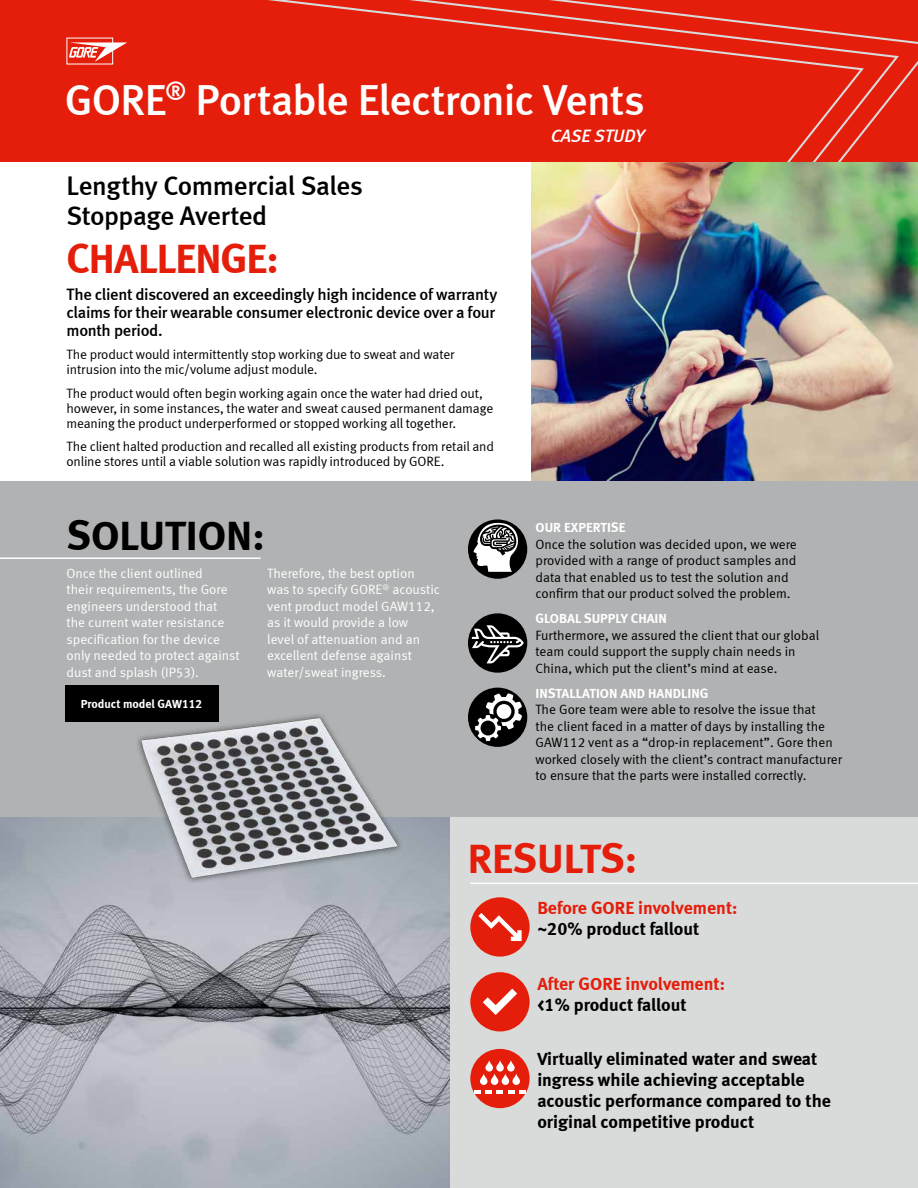
<style>
.page{position:relative;width:918px;height:1188px;background:#fff}
.page>*{position:absolute;margin:0;border:0;box-sizing:border-box;transform-origin:0 0}
.t1{font:43.5px "Meta Medium LF";letter-spacing:-.02em;color:#fff}
.t2{font:42px "Meta Bold LF";letter-spacing:-.02em;color:#e41e0a}
.t3{font:42px "Meta Bold LF";color:#000}
.t4{font:27px/30px "Meta Medium LF";letter-spacing:-.02em;color:#000}
.t5{font:18px/21px "Meta Bold LF";color:#000}
.t6{font:18px "Meta Bold LF";color:#e41e0a}
.t7{font:italic 18px "Meta Medium LF";color:#fff}
.t8{font:16.5px/18px "Meta Medium LF";letter-spacing:-.02em;color:#000}
.t9{font:13.5px/16.5px "Meta Normal LF";letter-spacing:-.005em;color:#000}
.t10{font:13.5px/16.5px "Meta Normal LF";color:#fff}
.t11{font:13.5px "Meta Bold LF";color:#fff}
.t12{font:12px "Meta Bold LF";color:#fff}
</style>
<div class="page">
<img style="left:531px;top:162px;width:387px;height:319px">
<div style="left:450px;top:816px;width:468px;height:372px;background:#d9dada"></div>
<img style="left:0;top:817px;width:450px;height:371px">
<div style="left:0;top:481px;width:918px;height:336px;background:#b1b2b3"></div>
<img style="left:131px;top:712px;width:274px;height:171px">
<div style="left:65px;top:686px;width:153px;height:36px;background:#000"></div>
<hr style="left:0;top:557px;width:261px;height:2px;background:#fff">
<div style="left:468px;top:613px;width:59px;height:60px;background:#000;border-radius:50%"></div>
<svg style="left:472px;top:625px;width:52px;height:38px"></svg>
<div style="left:468px;top:688px;width:59px;height:59px;background:#000;border-radius:50%"></div>
<svg style="left:475px;top:693px;width:47px;height:48px"></svg>
<div style="left:468px;top:519px;width:59px;height:60px;background:#000;border-radius:50%"></div>
<svg style="left:474px;top:522px;width:45px;height:50px"></svg>
<div style="left:470px;top:1049px;width:60px;height:59px;background:#e41e0a;border-radius:50%"></div>
<svg style="left:475px;top:1090px;width:50px;height:3px"></svg>
<svg style="left:485px;top:1060px;width:8px;height:12px"></svg>
<svg style="left:496px;top:1060px;width:8px;height:12px"></svg>
<svg style="left:507px;top:1060px;width:8px;height:12px"></svg>
<svg style="left:480px;top:1074px;width:7px;height:11px"></svg>
<svg style="left:491px;top:1074px;width:7px;height:11px"></svg>
<svg style="left:502px;top:1074px;width:7px;height:11px"></svg>
<svg style="left:512px;top:1074px;width:8px;height:11px"></svg>
<div style="left:470px;top:972px;width:60px;height:59px;background:#e41e0a;border-radius:50%"></div>
<svg style="left:483px;top:989px;width:34px;height:26px"></svg>
<div style="left:470px;top:897px;width:60px;height:60px;background:#e41e0a;border-radius:50%"></div>
<svg style="left:478px;top:913px;width:44px;height:28px"></svg>
<hr style="left:470px;top:883px;width:448px;height:1px;background:#fff">
<div style="left:0;top:0;width:918px;height:162px;background:#e41e0a"></div>
<svg style="left:69px;top:42px;width:58px;height:20px"></svg>
<h1 class="t1" style="left:65px;top:75px;width:581px">GORE<sup>®</sup> Portable Electronic Vents</h1>
<h3 class="t7" style="left:551px;top:125px;width:95px">CASE STUDY</h3>
<h3 class="t4" style="left:67px;top:171px;width:298px">Lengthy Commercial Sales<br>Stoppage Averted</h3>
<h2 class="t2" style="left:67px;top:233px;width:214px">CHALLENGE:</h2>
<p class="t8" style="left:67px;top:285px;width:432px">The client discovered an exceedingly high incidence of warranty claims for their wearable consumer electronic device over a four month period.</p>
<p class="t9" style="left:67px;top:347px;width:389px;line-height:15px">The product would intermittently stop working due to sweat and water intrusion into the mic/volume adjust module.</p>
<p class="t9" style="left:67px;top:385px;width:428px;line-height:15px">The product would often begin working again once the water had dried out, however, in some instances, the water and sweat caused permanent damage meaning the product underperformed or stopped working all together.</p>
<p class="t9" style="left:67px;top:439px;width:429px;line-height:15px">The client halted production and recalled all existing products from retail and online stores until a viable solution was rapidly introduced by GORE.</p>
<h2 class="t3" style="left:67px;top:511px;width:200px">SOLUTION:</h2>
<p class="t10" style="left:67px;top:565px;width:175px">Once the client outlined<br>their requirements, the Gore engineers understood that<br>the current water resistance specification for the device only needed to protect against dust and splash (IP53).</p>
<p class="t10" style="left:267px;top:565px;width:174px">Therefore, the best option was to specify GORE<sup>®</sup> acoustic vent product model GAW112, as it would provide a low<br>level of attenuation and an excellent defense against water/sweat ingress.</p>
<p class="t12" style="left:81px;top:697px;width:123px">Product model GAW112</p>
<p class="t11" style="left:536px;top:519px;width:91px">OUR EXPERTISE</p>
<p class="t9" style="left:536px;top:535px;width:263px">Once the solution was decided upon, we were provided with a range of product samples and data that enabled us to test the solution and confirm that our product solved the problem.</p>
<p class="t11" style="left:536px;top:610px;width:133px">GLOBAL SUPPLY CHAIN</p>
<p class="t9" style="left:536px;top:626px;width:285px">Furthermore, we assured the client that our global team could support the supply chain needs in<br>China, which put the client’s mind at ease.</p>
<p class="t11" style="left:536px;top:685px;width:174px">INSTALLATION AND HANDLING</p>
<p class="t9" style="left:536px;top:701px;width:308px">The Gore team were able to resolve the issue that<br>the client faced in a matter of days by installing the GAW112 vent as a “drop-in replacement”. Gore then worked closely with the client’s contract manufacturer to ensure that the parts were installed correctly.</p>
<h2 class="t2" style="left:468px;top:833px;width:171px">RESULTS:</h2>
<h3 class="t6" style="left:537px;top:897px;width:202px">Before GORE involvement:</h3>
<h3 class="t5" style="left:537px;top:918px;width:163px">~20% product fallout</h3>
<h3 class="t6" style="left:537px;top:973px;width:189px">After GORE involvement:</h3>
<h3 class="t5" style="left:537px;top:994px;width:151px">&lt;1% product fallout</h3>
<h3 class="t5" style="left:537px;top:1049px;width:295px">Virtually eliminated water and sweat ingress while achieving acceptable acoustic performance compared to the original competitive product</h3>
</div>
